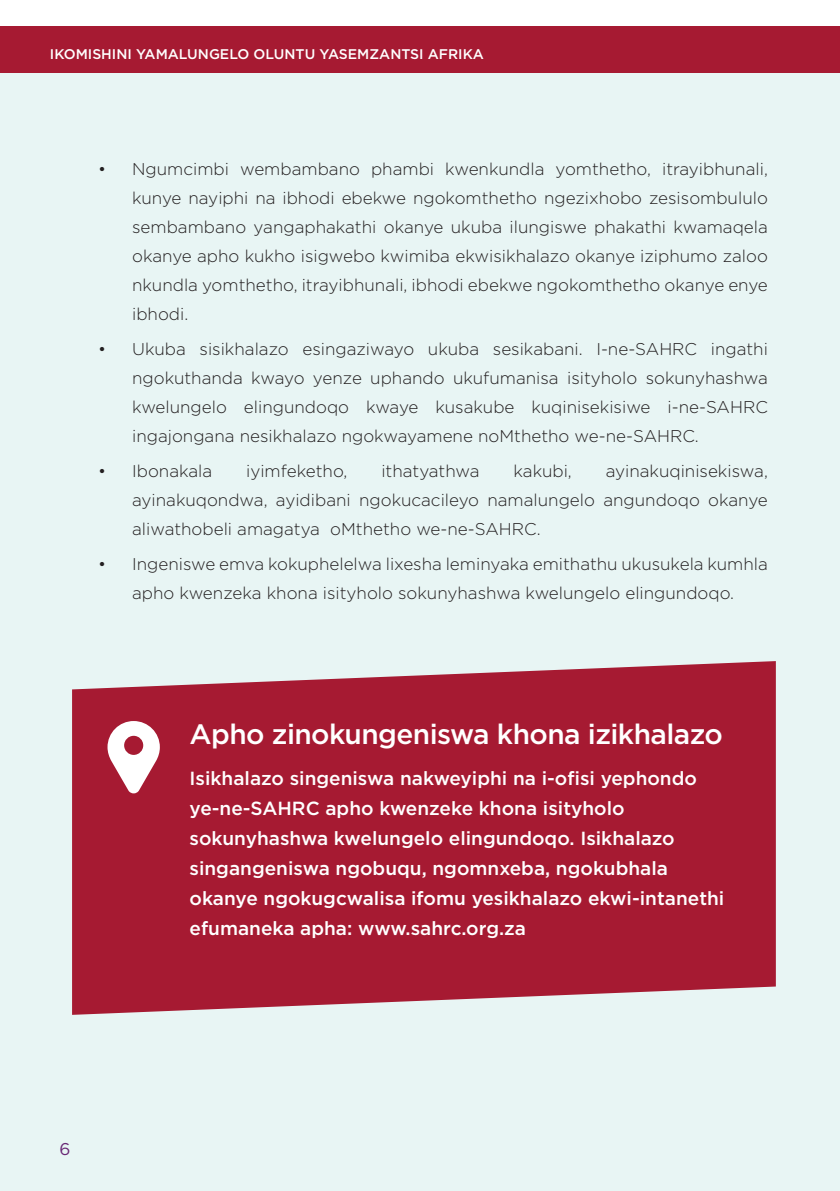
<style>
.page{position:relative;width:840px;height:1191px;background:#fff}
.page>*{position:absolute;margin:0;border:0;box-sizing:border-box;transform-origin:0 0}
.Head_3{font:500 28px "Gotham";letter-spacing:-.02em;color:#fff}
.Text{font:500 19px/30px "Gotham";color:#fff}
.t1{font:300 17px/29px "Gotham";color:#231f20;text-align:justify}
.Text-2{font:17px "Gotham";color:#692875}
.t2{font:500 14px "Gotham";color:#fff}
</style>
<div class="page">
<div style="left:0;top:26px;width:839px;height:48px;background:#a61a32"></div>
<div style="left:0;top:74px;width:839px;height:1117px;background:#e8f5f4"></div>
<svg style="left:72px;top:661px;width:703px;height:353px;background:#ab2b41"></svg>
<svg style="left:107px;top:721px;width:53px;height:72px;background:#dba4ae"></svg>
<p class="t2" style="left:50px;top:45px;width:435px">IKOMISHINI YAMALUNGELO OLUNTU YASEMZANTSI AFRIKA</p>
<p class="t1" style="left:132px;top:154px;width:637px;text-indent:-34px">• Ngumcimbi wembambano phambi kwenkundla yomthetho, itrayibhunali, kunye nayiphi na ibhodi ebekwe ngokomthetho ngezixhobo zesisombululo sembambano yangaphakathi okanye ukuba ilungiswe phakathi kwamaqela okanye apho kukho isigwebo kwimiba ekwisikhalazo okanye iziphumo zaloo nkundla yomthetho, itrayibhunali, ibhodi ebekwe ngokomthetho okanye enye ibhodi.</p>
<p class="t1" style="left:132px;top:334px;width:637px;text-indent:-34px">• Ukuba sisikhalazo esingaziwayo ukuba sesikabani. I-ne-SAHRC ingathi ngokuthanda kwayo yenze uphando ukufumanisa isityholo sokunyhashwa kwelungelo elingundoqo kwaye kusakube kuqinisekisiwe i-ne-SAHRC ingajongana nesikhalazo ngokwayamene noMthetho we-ne-SAHRC.</p>
<p class="t1" style="left:98px;top:456px;width:116px">• Ibonakala</p>
<p class="t1" style="left:246px;top:456px;width:103px">iyimfeketho,</p>
<p class="t1" style="left:381px;top:456px;width:100px">ithatyathwa</p>
<p class="t1" style="left:513px;top:456px;width:60px">kakubi,</p>
<p class="t1" style="left:132px;top:456px;width:637px;text-indent:473px">ayinakuqinisekiswa, ayinakuqondwa, ayidibani ngokucacileyo namalungelo angundoqo okanye aliwathobeli amagatya oMthetho we-ne-SAHRC.</p>
<p class="t1" style="left:98px;top:548px;width:671px;text-align:center">• Ingeniswe emva kokuphelelwa lixesha leminyaka emithathu ukusukela kumhla apho kwenzeka khona isityholo sokunyhashwa kwelungelo elingundoqo.</p>
<p class="Text-2" style="left:59px;top:1137px;width:12px">6</p>
<p class="Head_3" style="left:189px;top:715px;width:534px">Apho zinokungeniswa khona izikhalazo</p>
<p class="Text" style="left:189px;top:763px;width:536px">Isikhalazo singeniswa nakweyiphi na i-ofisi yephondo ye-ne-SAHRC apho kwenzeke khona isityholo sokunyhashwa kwelungelo elingundoqo. Isikhalazo singangeniswa ngobuqu, ngomnxeba, ngokubhala okanye ngokugcwalisa ifomu yesikhalazo ekwi-intanethi efumaneka apha: www.sahrc.org.za</p>
</div>
